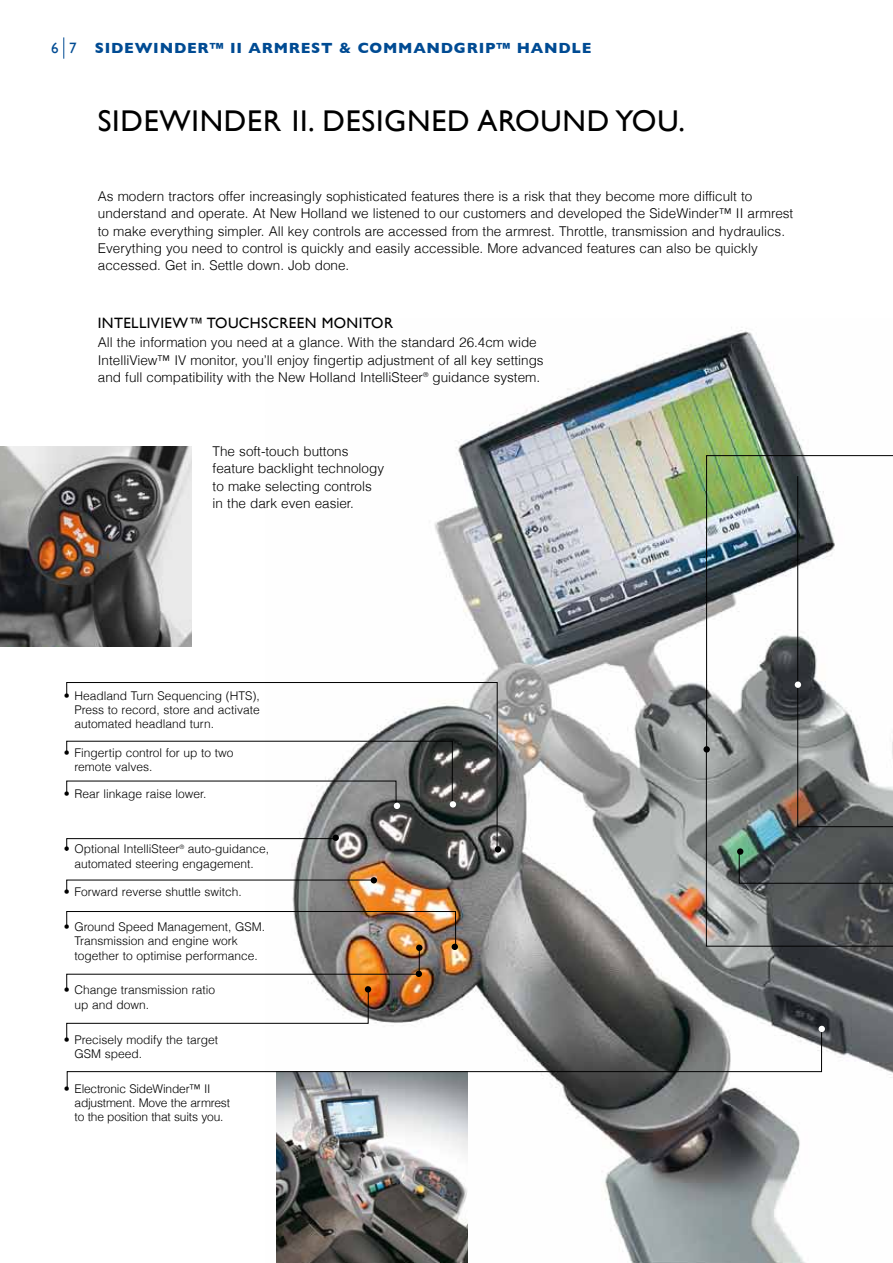
<style>
.page{position:relative;width:893px;height:1263px;background:#fff}
.page>*{position:absolute;margin:0;border:0;box-sizing:border-box;transform-origin:0 0}
.t1{font:30px "Gill Sans";letter-spacing:.025em;color:#000}
.t2{font:700 15px "Gill Sans";letter-spacing:.05em;color:#004b93}
.t3{font:15px "Gill Sans";letter-spacing:.025em;color:#000}
.t4{font:15px "Gill Sans";color:#004b93}
.t5{font:300 13.5px/17.2px "Helvetica";color:#000}
.t6{font:300 12px/14.2px "Helvetica";color:#000}
</style>
<div class="page">
<img style="left:292px;top:327px;width:601px;height:936px">
<svg style="left:706px;top:455px;width:187px;height:20px"></svg>
<svg style="left:66px;top:682px;width:432px;height:168px"></svg>
<svg style="left:66px;top:838px;width:271px;height:14px"></svg>
<div style="left:332px;top:834px;width:7px;height:7px;background:#000;border-radius:50%"></div>
<svg style="left:66px;top:877px;width:311px;height:15px"></svg>
<img style="left:66px;top:911px;width:392px;height:118px">
<svg style="left:66px;top:740px;width:390px;height:69px"></svg>
<div style="left:495px;top:846px;width:6px;height:7px;background:#000;border-radius:50%"></div>
<div style="left:703px;top:746px;width:7px;height:6px;background:#000;border-radius:50%"></div>
<img style="left:0;top:446px;width:191px;height:200px">
<svg style="left:706px;top:475px;width:187px;height:472px"></svg>
<div style="left:795px;top:681px;width:6px;height:7px;background:#fff;border-radius:50%"></div>
<svg style="left:64px;top:37px;width:1px;height:22px"></svg>
<img style="left:276px;top:1089px;width:192px;height:174px">
<svg style="left:66px;top:1029px;width:756px;height:60px"></svg>
<svg style="left:819px;top:1026px;width:6px;height:6px"></svg>
<p class="t4" style="left:51px;top:39px;width:27px">6 7</p>
<p class="t2" style="left:95px;top:39px;width:498px">SIDEWINDER™ II ARMREST &amp; COMMANDGRIP™ HANDLE</p>
<h1 class="t1" style="left:98px;top:103px;width:589px">SIDEWINDER II. DESIGNED AROUND YOU.</h1>
<p class="t5" style="left:98px;top:187px;width:697px">As modern tractors offer increasingly sophisticated features there is a risk that they become more difficult to understand and operate. At New Holland we listened to our customers and developed the SideWinder™ II armrest to make everything simpler. All key controls are accessed from the armrest. Throttle, transmission and hydraulics.<br>Everything you need to control is quickly and easily accessible. More advanced features can also be quickly accessed. Get in. Settle down. Job done.</p>
<p class="t3" style="left:98px;top:314px;width:297px">INTELLIVIEW™ TOUCHSCREEN MONITOR</p>
<p class="t5" style="left:98px;top:334px;width:447px">All the information you need at a glance. With the standard 26.4cm wide<br>IntelliView™ IV monitor, you’ll enjoy fingertip adjustment of all key settings and full compatibility with the New Holland IntelliSteer<sup>®</sup> guidance system.</p>
<p class="t5" style="left:213px;top:443px;width:173px">The soft-touch buttons feature backlight technology to make selecting controls in the dark even easier.</p>
<p class="t6" style="left:74px;top:688px;width:187px;text-align:justify;text-indent:-11px">• Headland Turn Sequencing (HTS), Press to record, store and activate automated headland turn.</p>
<p class="t6" style="left:74px;top:745px;width:161px;text-indent:-11px">• Fingertip control for up to two remote valves.</p>
<p class="t6" style="left:64px;top:786px;width:144px">• Rear linkage raise lower.</p>
<p class="t6" style="left:64px;top:842px;width:207px;text-align:center">• Optional IntelliSteer<sup>®</sup> auto-guidance, automated steering engagement.</p>
<p class="t6" style="left:64px;top:885px;width:179px">• Forward reverse shuttle switch.</p>
<p class="t6" style="left:74px;top:919px;width:192px;text-indent:-11px">• Ground Speed Management, GSM.<br>Transmission and engine work together to optimise performance.</p>
<p class="t6" style="left:74px;top:983px;width:142px;text-indent:-11px">• Change transmission ratio up and down.</p>
<p class="t6" style="left:75px;top:1032px;width:145px;text-indent:-11px">• Precisely modify the target<br>GSM speed.</p>
<p class="t6" style="left:75px;top:1081px;width:157px;text-indent:-11px">• Electronic SideWinder™ II adjustment. Move the armrest to the position that suits you.</p>
</div>
